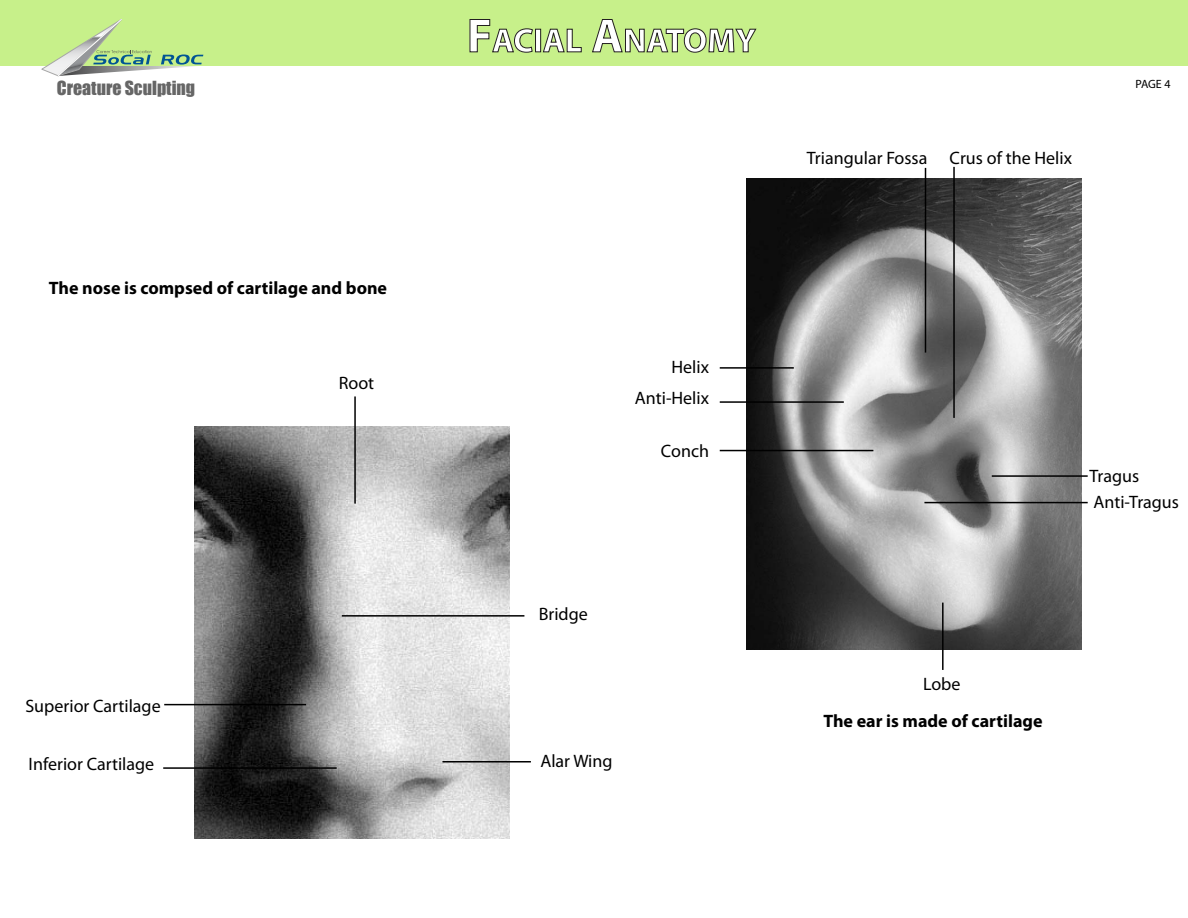
<style>
.page{position:relative;width:1188px;height:918px;background:#fff}
.page>*{position:absolute;margin:0;border:0;box-sizing:border-box;transform-origin:0 0}
.t1{font:700 33.6px "Myriad Pro";color:#fff}
.t2{font:18px/31px "Myriad Pro";color:#000;text-align:right}
.t3{font:700 18px "Myriad Pro";color:#000}
.t4{font:17.85px "Impact";color:#666}
.t5{font:12px "Myriad Pro";color:#000}
.s1{font-size:48px}
</style>
<div class="page">
<div style="left:0;top:0;width:1188px;height:66px;background:#c7f08a"></div>
<svg style="left:469px;top:19px;width:64px;height:34px"></svg>
<div style="left:535px;top:29px;width:6px;height:23px;border:1px solid #231f20"></div>
<svg style="left:542px;top:28px;width:40px;height:25px"></svg>
<svg style="left:592px;top:19px;width:165px;height:34px"></svg>
<svg style="left:41px;top:19px;width:162px;height:58px"></svg>
<img style="left:194px;top:426px;width:315px;height:412px">
<hr style="left:164px;top:704px;width:142px;height:1px;background:#000">
<hr style="left:163px;top:767px;width:174px;height:2px;background:#000">
<hr style="left:342px;top:615px;width:182px;height:2px;background:#000">
<hr style="left:442px;top:761px;width:89px;height:2px;background:#000">
<img style="left:747px;top:179px;width:334px;height:471px">
<hr style="left:354px;top:396px;width:2px;height:108px;background:#000">
<hr style="left:720px;top:367px;width:74px;height:2px;background:#000">
<hr style="left:720px;top:401px;width:124px;height:2px;background:#000">
<hr style="left:720px;top:450px;width:153px;height:1px;background:#000">
<hr style="left:992px;top:475px;width:96px;height:2px;background:#000">
<hr style="left:924px;top:502px;width:164px;height:1px;background:#000">
<hr style="left:925px;top:168px;width:1px;height:185px;background:#000">
<hr style="left:953px;top:167px;width:2px;height:251px;background:#000">
<hr style="left:942px;top:603px;width:2px;height:67px;background:#000">
<h1 class="t1" style="left:467px;top:19px;width:291px"><span class="s1">F</span>ACIAL <span class="s1">A</span>NATOMY</h1>
<p class="t4" style="left:57px;top:74px;width:140px">Creature Sculpting</p>
<p class="t5" style="left:1136px;top:77px;width:36px">PAGE 4</p>
<p class="t3" style="left:49px;top:277px;width:340px">The nose is compsed of cartilage and bone</p>
<p class="t2" style="left:25px;top:690px;width:137px">Superior Cartilage</p>
<p class="t2" style="left:29px;top:748px;width:127px">Inferior Cartilage</p>
<p class="t2" style="left:339px;top:367px;width:37px">Root</p>
<p class="t2" style="left:635px;top:351px;width:76px">Helix<br>Anti-Helix</p>
<p class="t2" style="left:661px;top:435px;width:50px">Conch</p>
<p class="t2" style="left:539px;top:598px;width:51px">Bridge</p>
<p class="t2" style="left:540px;top:745px;width:74px">Alar Wing</p>
<p class="t2" style="left:807px;top:142px;width:122px">Triangular Fossa</p>
<p class="t2" style="left:950px;top:142px;width:124px">Crus of the Helix</p>
<p class="t2" style="left:1089px;top:460px;width:51px">Tragus</p>
<p class="t2" style="left:1094px;top:486px;width:87px">Anti-Tragus</p>
<p class="t2" style="left:923px;top:669px;width:39px">Lobe</p>
<p class="t3" style="left:823px;top:709px;width:221px">The ear is made of cartilage</p>
</div>
